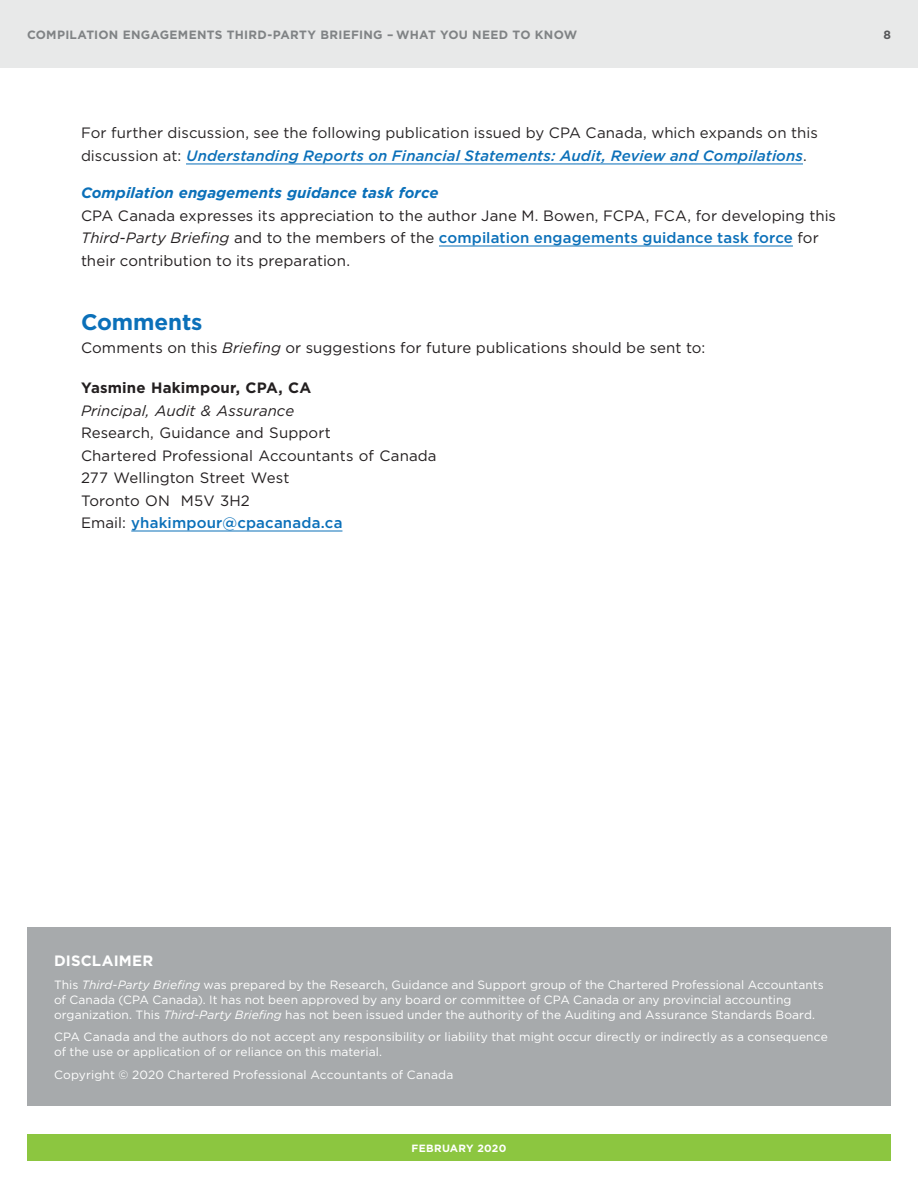
<style>
.page{position:relative;width:918px;height:1188px;background:#fff}
.page>*{position:absolute;margin:0;border:0;box-sizing:border-box;transform-origin:0 0}
.t1{font:700 22.5px "Gotham";letter-spacing:-.005em;color:#0b70b9}
.t2{font:15px/22.5px "Gotham";letter-spacing:.005em;color:#231f20}
.t3{font:15px/22.5px "Gotham";letter-spacing:.005em;color:#272425}
.t4{font:italic 700 15px "Gotham";color:#0b70b9}
.t5{font:700 15px "Gotham";letter-spacing:.015em;color:#fff}
.t6{font:12px/15px "Gotham";letter-spacing:.01em;color:#fff}
.t7{font:700 12px "Gotham";letter-spacing:.025em;color:#808385}
.t8{font:700 12px "Gotham";color:#58595b}
.t9{font:700 10.5px "Gotham";letter-spacing:.025em;color:#fff}
.s1{font-weight:500;font-style:italic;color:#0b70b9}
.s2{color:#231f20}
.s3{font-style:italic}
.s4{font-weight:500;color:#0b70b9}
.s5{font-weight:700}
</style>
<div class="page">
<div style="left:27px;top:927px;width:864px;height:179px;background:#a7aaac"></div>
<hr style="left:186px;top:164px;width:617px;height:1px;background:#0b70b9">
<hr style="left:439px;top:246px;width:354px;height:1px;background:#0b70b9">
<hr style="left:131px;top:531px;width:211px;height:1px;background:#0b70b9">
<div style="left:27px;top:1134px;width:864px;height:27px;background:#8cc640"></div>
<div style="left:0;top:0;width:918px;height:68px;background:#e8e9e9"></div>
<p class="t7" style="left:27px;top:30px;width:552px">COMPILATION ENGAGEMENTS THIRD-PARTY BRIEFING – WHAT YOU NEED TO KNOW</p>
<p class="t8" style="left:883px;top:30px;width:9px">8</p>
<p class="t3" style="left:81px;top:123px;width:738px">For further discussion, see the following publication issued by CPA Canada, which expands on this discussion at: <span class="s1">Understanding Reports on Financial Statements: Audit, Review and Compilations</span><span class="s2">.</span></p>
<h4 class="t4" style="left:81px;top:187px;width:359px">Compilation engagements guidance task force</h4>
<p class="t2" style="left:81px;top:205px;width:757px">CPA Canada expresses its appreciation to the author Jane M. Bowen, FCPA, FCA, for developing this<br><span class="s3">Third-Party Briefing</span> and to the members of the <span class="s4">compilation engagements guidance task force</span> for their contribution to its preparation.</p>
<h3 class="t1" style="left:81px;top:314px;width:123px">Comments</h3>
<p class="t2" style="left:81px;top:337px;width:626px">Comments on this <span class="s3">Briefing</span> or suggestions for future publications should be sent to:</p>
<p class="t2" style="left:81px;top:377px;width:357px"><span class="s5">Yasmine Hakimpour, CPA, CA<br></span><span class="s3">Principal, Audit &amp; Assurance<br></span>Research, Guidance and Support<br>Chartered Professional Accountants of Canada<br>277 Wellington Street West<br>Toronto ON M5V 3H2<br>Email: <span class="s4">yhakimpour@cpacanada.ca</span></p>
<p class="t5" style="left:54px;top:955px;width:101px">DISCLAIMER</p>
<p class="t6" style="left:54px;top:978px;width:771px">This <span class="s3">Third-Party Briefing</span> was prepared by the Research, Guidance and Support group of the Chartered Professional Accountants of Canada (CPA Canada). It has not been approved by any board or committee of CPA Canada or any provincial accounting organization. This <span class="s3">Third-Party Briefing</span> has not been issued under the authority of the Auditing and Assurance Standards Board.</p>
<p class="t6" style="left:54px;top:1030px;width:775px">CPA Canada and the authors do not accept any responsibility or liability that might occur directly or indirectly as a consequence of the use or application of or reliance on this material.</p>
<p class="t6" style="left:54px;top:1068px;width:401px">Copyright © 2020 Chartered Professional Accountants of Canada</p>
<p class="t9" style="left:412px;top:1144px;width:96px">FEBRUARY 2020</p>
</div>
